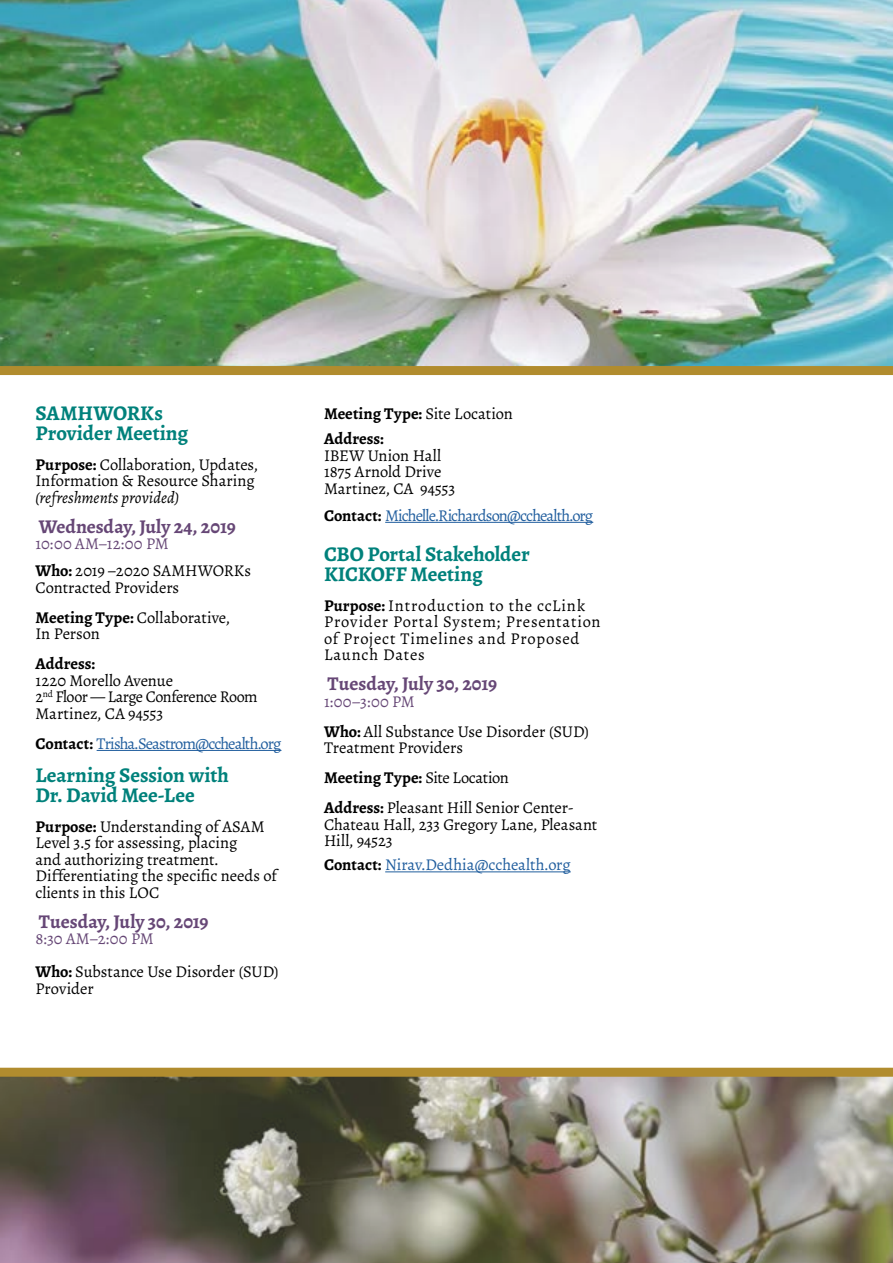
<style>
.page{position:relative;width:893px;height:1263px;background:#fff}
.page>*{position:absolute;margin:0;border:0;box-sizing:border-box;transform-origin:0 0}
.t1{font:700 21px/19.5px "Alegreya";letter-spacing:-.005em;color:#00817b}
.t2{font:700 19.5px "Alegreya";letter-spacing:-.005em;color:#664776}
.t3{font:16.5px/16.5px "Alegreya";letter-spacing:-.005em;color:#000}
.t4{font:16.5px/16.5px "Alegreya";letter-spacing:.045em;color:#000}
.t5{font:16.5px "Alegreya";letter-spacing:-.05em;color:#215e9e}
.t6{font:700 16.5px/25.5px "Alegreya";letter-spacing:.005em;color:#000}
.t7{font:16.5px "Alegreya";letter-spacing:-.005em;color:#215e9e}
.t8{font:italic 16.5px "Alegreya";letter-spacing:.005em;color:#000}
.s1{font-weight:700}
.s2{color:#664776}
.s3{font-weight:700;color:#000}
.s4{font-weight:400}
</style>
<div class="page">
<img style="left:0;top:0;width:893px;height:366px">
<img style="left:0;top:1077px;width:893px;height:186px">
<div style="left:0;top:366px;width:893px;height:9px;background:#b18c2e"></div>
<div style="left:0;top:1068px;width:893px;height:9px;background:#b18c2e"></div>
<hr style="left:97px;top:750px;width:184px;height:1px;background:#215e9e">
<hr style="left:385px;top:522px;width:208px;height:1px;background:#215e9e">
<hr style="left:385px;top:871px;width:186px;height:1px;background:#215e9e">
<p class="t1" style="left:35px;top:404px;width:154px">SAMHWORKs<br>Provider Meeting</p>
<p class="t3" style="left:35px;top:456px;width:224px"><span class="s1">Purpose:</span> Collaboration, Updates,<br>Information &amp; Resource Sharing</p>
<p class="t8" style="left:35px;top:487px;width:146px">(refreshments provided)</p>
<p class="t2" style="left:39px;top:514px;width:198px">Wednesday, July 24, 2019</p>
<p class="t3" style="left:35px;top:531px;width:217px;line-height:27px"><span class="s2">10:00 AM–12:00 PM<br></span><span class="s1">Who:</span> 2019 –2020 SAMHWORKs</p>
<p class="t3" style="left:35px;top:573px;width:196px;line-height:30px">Contracted Providers<br><span class="s1">Meeting Type:</span> Collaborative,</p>
<p class="t3" style="left:35px;top:626px;width:66px">In Person</p>
<p class="t6" style="left:35px;top:651px;width:62px">Address:</p>
<p class="t3" style="left:35px;top:672px;width:224px">1220 Morello Avenue<br>2<sup>nd</sup> Floor — Large Conference Room<br>Martinez, CA 94553</p>
<p class="t5" style="left:35px;top:733px;width:247px"><span class="s3">Contact:</span> Trisha.Seastrom@cchealth.org</p>
<p class="t1" style="left:35px;top:765px;width:195px">Learning Session with<br>Dr. David Mee-Lee</p>
<p class="t3" style="left:35px;top:818px;width:243px"><span class="s1">Purpose:</span> Understanding of ASAM<br>Level 3.5 for assessing, placing<br>and authorizing treatment.<br>Differentiating the specific needs of clients in this LOC</p>
<p class="t2" style="left:39px;top:908px;width:171px">Tuesday, July 30, 2019</p>
<p class="t3" style="left:35px;top:922px;width:245px;line-height:33px"><span class="s2">8:30 AM–2:00 PM<br></span><span class="s1">Who:</span> Substance Use Disorder (SUD)</p>
<p class="t3" style="left:35px;top:980px;width:60px">Provider</p>
<p class="t6" style="left:324px;top:401px;width:191px">Meeting Type: <span class="s4">Site Location<br></span>Address:</p>
<p class="t3" style="left:324px;top:447px;width:133px">IBEW Union Hall<br>1875 Arnold Drive<br>Martinez, CA 94553</p>
<p class="t5" style="left:324px;top:505px;width:271px"><span class="s3">Contact:</span> Michelle.Richardson@cchealth.org</p>
<p class="t1" style="left:324px;top:545px;width:207px">CBO Portal Stakeholder<br>KICKOFF Meeting</p>
<p class="t4" style="left:324px;top:597px;width:278px"><span class="s1">Purpose:</span> Introduction to the ccLink<br>Provider Portal System; Presentation of Project Timelines and Proposed<br>Launch Dates</p>
<p class="t2" style="left:327px;top:671px;width:171px">Tuesday, July 30, 2019</p>
<p class="t3" style="left:324px;top:686px;width:267px;line-height:30px"><span class="s2">1:00–3:00 PM<br></span><span class="s1">Who:</span> All Substance Use Disorder (SUD)</p>
<p class="t3" style="left:324px;top:733px;width:251px;line-height:30px">Treatment Providers<br><span class="s1">Meeting Type:</span> Site Location<br><span class="s1">Address:</span> Pleasant Hill Senior Center-</p>
<p class="t3" style="left:324px;top:816px;width:275px">Chateau Hall, 233 Gregory Lane, Pleasant<br>Hill, 94523</p>
<p class="t7" style="left:324px;top:855px;width:248px"><span class="s3">Contact:</span> Nirav.Dedhia@cchealth.org</p>
</div>
